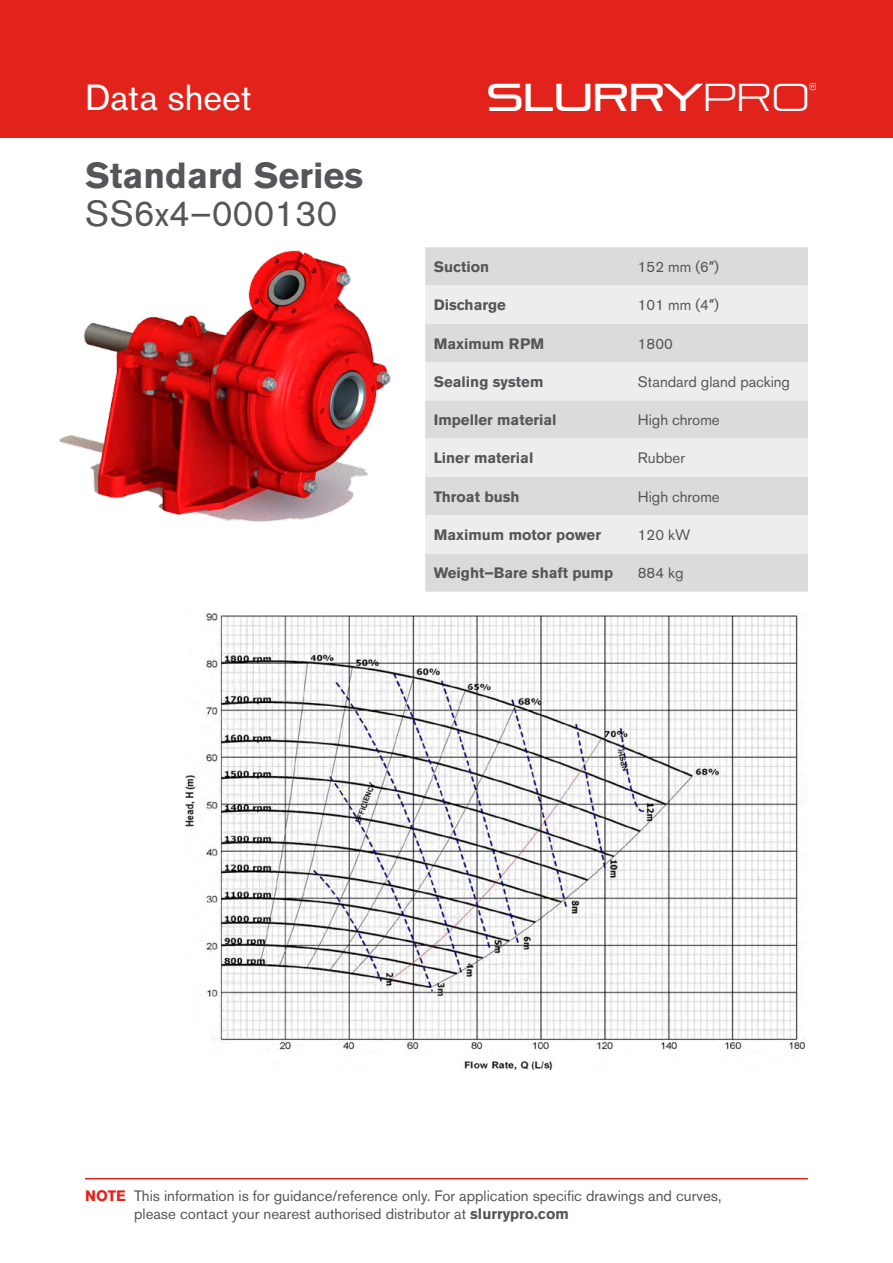
<style>
.page{position:relative;width:893px;height:1263px;background:#fff}
.page>*{position:absolute;margin:0;border:0;box-sizing:border-box;transform-origin:0 0}
.t1{font:38.7px "Pirulen Rg";color:#fff}
.t2{font:700 36px "Akzidenz Grotesk BQ";color:#55565a}
.t3{font:36px "Akzidenz Grotesk BQ";color:#55565a}
.t4{font:36px "Akzidenz Grotesk BQ";color:#fff}
.t5{font:15px/18px "Akzidenz Grotesk BQ";color:#55565a}
.t6{font:700 15px "Akzidenz Grotesk BQ";color:#55565a}
.t7{font:12.45px "Pirulen Lt";color:#fff}
.s1{font-family:"Pirulen Lt"}
.s2{font-family:"Arial"}
.s3{font-weight:700;color:#e2231b}
.s4{font-weight:700}
</style>
<div class="page">
<hr style="left:85px;top:1178px;width:723px;height:1px;background:#e2231b">
<div style="left:0;top:0;width:893px;height:138px;background:#e2231b"></div>
<img style="left:59px;top:250px;width:333px;height:272px">
<div style="left:425px;top:247px;width:383px;height:345px;background:#dbdbdb"></div>
<svg style="left:425px;top:285px;width:383px;height:268px;background:#e5e5e5"></svg>
<img style="left:185px;top:613px;width:620px;height:456px">
<h2 class="t4" style="left:85px;top:76px;width:168px">Data sheet</h2>
<h1 class="t1" style="left:486px;top:73px;width:325px">SLURRY<span class="s1">PRO</span></h1>
<p class="t7" style="left:809px;top:80px;width:10px">®</p>
<h2 class="t2" style="left:85px;top:155px;width:280px">Standard Series</h2>
<h2 class="t3" style="left:85px;top:192px;width:254px">SS6x4–000130</h2>
<p class="t6" style="left:434px;top:258px;width:57px">Suction</p>
<p class="t5" style="left:638px;top:258px;width:83px">152 mm (6<span class="s2">″</span>)</p>
<p class="t6" style="left:434px;top:296px;width:74px">Discharge</p>
<p class="t5" style="left:638px;top:296px;width:83px">101 mm (4<span class="s2">″</span>)</p>
<p class="t6" style="left:434px;top:335px;width:112px">Maximum RPM</p>
<p class="t5" style="left:638px;top:334px;width:36px">1800</p>
<p class="t6" style="left:434px;top:373px;width:111px">Sealing system</p>
<p class="t5" style="left:638px;top:372px;width:154px">Standard gland packing</p>
<p class="t6" style="left:434px;top:411px;width:124px">Impeller material</p>
<p class="t5" style="left:638px;top:411px;width:83px">High chrome</p>
<p class="t6" style="left:434px;top:449px;width:101px">Liner material</p>
<p class="t5" style="left:638px;top:449px;width:49px">Rubber</p>
<p class="t6" style="left:434px;top:488px;width:87px">Throat bush</p>
<p class="t5" style="left:638px;top:487px;width:83px">High chrome</p>
<p class="t6" style="left:434px;top:526px;width:169px">Maximum motor power</p>
<p class="t5" style="left:638px;top:526px;width:54px">120 kW</p>
<p class="t6" style="left:434px;top:564px;width:181px">Weight–Bare shaft pump</p>
<p class="t5" style="left:638px;top:564px;width:47px">884 kg</p>
<p class="t5" style="left:134px;top:1186px;width:589px;text-indent:-49px"><span class="s3">NOTE</span> This information is for guidance/reference only. For application specific drawings and curves, please contact your nearest authorised distributor at <span class="s4">slurrypro.com</span></p>
</div>
